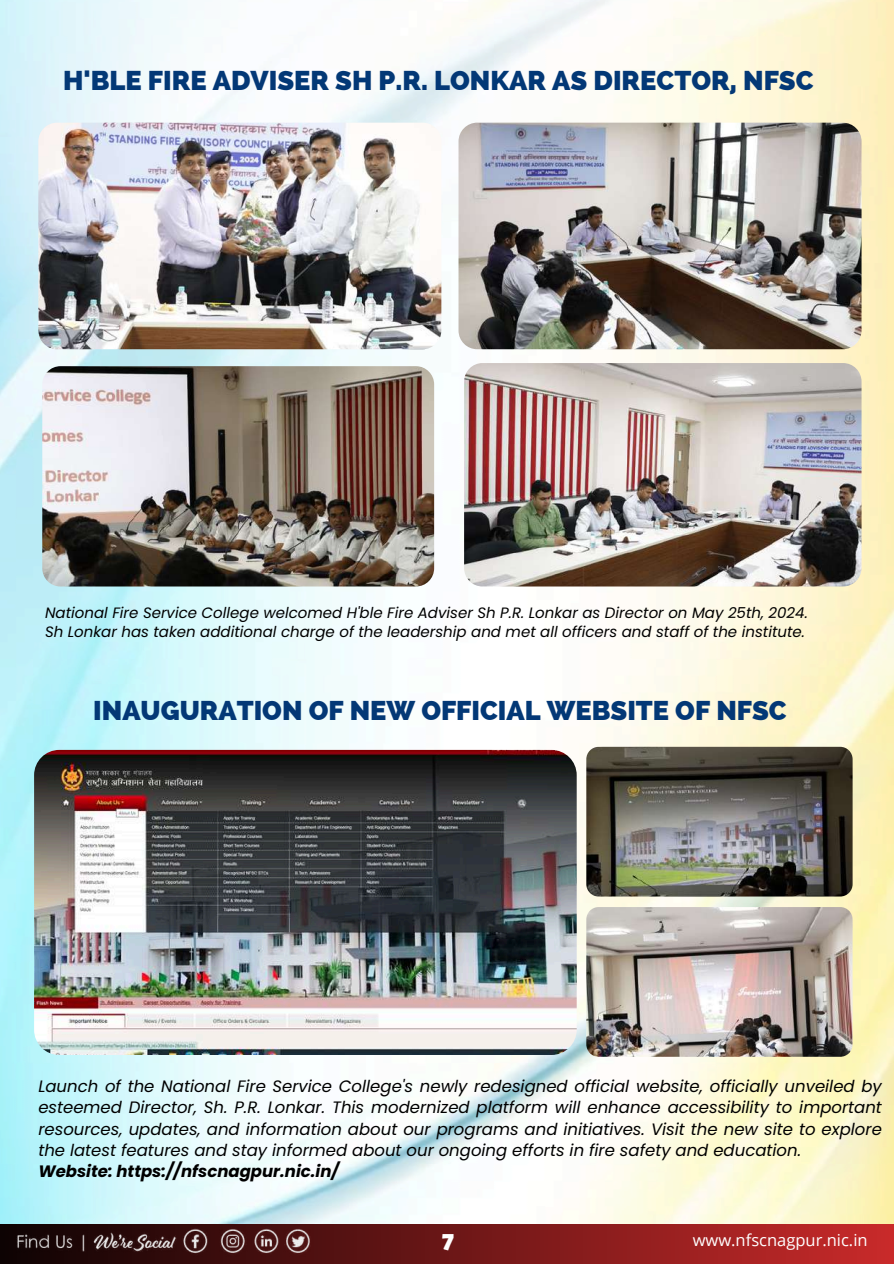
<style>
.page{position:relative;width:894px;height:1264px;background:#fff}
.page>*{position:absolute;margin:0;border:0;box-sizing:border-box;transform-origin:0 0}
.t1{font:800 27.15px "Raleway";color:#033876}
.t2{font:900 27px "Alegreya Sans";color:#fff}
.t3{font:italic 16.5px/21.3px "Poppins";color:#000;text-align:justify}
.t4{font:italic 700 16.5px "Poppins";color:#000}
.t5{font:16.5px "Open Sans";color:#fff}
.t6{font:italic 15px/19.2px "Poppins";color:#000}
</style>
<div class="page">
<img style="left:0;top:0;width:893px;height:1224px">
<img style="left:586px;top:907px;width:266px;height:149px;border-radius:12px">
<img style="left:34px;top:750px;width:542px;height:304px;border-radius:25px">
<img style="left:586px;top:746px;width:266px;height:150px;border-radius:12px">
<div style="left:0;top:1224px;width:893px;height:39px;background:linear-gradient(to right,#0d0303,#c92a2a)"></div>
<img style="left:16px;top:1228px;width:160px;height:26px">
<img style="left:181px;top:1224px;width:30px;height:32px">
<img style="left:216px;top:1224px;width:32px;height:32px">
<img style="left:252px;top:1224px;width:28px;height:32px">
<img style="left:284px;top:1224px;width:29px;height:32px">
<img style="left:38px;top:123px;width:403px;height:226px;border-radius:19px">
<img style="left:42px;top:366px;width:392px;height:220px;border-radius:18px">
<img style="left:458px;top:123px;width:403px;height:226px;border-radius:19px">
<img style="left:464px;top:363px;width:397px;height:223px;border-radius:19px">
<h1 class="t1" style="left:63px;top:64px;width:751px">H'BLE FIRE ADVISER SH P.R. LONKAR AS DIRECTOR, NFSC</h1>
<p class="t6" style="left:45px;top:603px;width:764px">National Fire Service College welcomed H'ble Fire Adviser Sh P.R. Lonkar as Director on May 25th, 2024.<br>Sh Lonkar has taken additional charge of the leadership and met all officers and staff of the institute.</p>
<h1 class="t1" style="left:93px;top:694px;width:694px">INAUGURATION OF NEW OFFICIAL WEBSITE OF NFSC</h1>
<p class="t3" style="left:38px;top:1075px;width:844px">Launch of the National Fire Service College's newly redesigned official website, officially unveiled by esteemed Director, Sh. P.R. Lonkar. This modernized platform will enhance accessibility to important resources, updates, and information about our programs and initiatives. Visit the new site to explore the latest features and stay informed about our ongoing efforts in fire safety and education.</p>
<p class="t4" style="left:38px;top:1160px;width:302px">Website: https://nfscnagpur.nic.in/</p>
<h2 class="t2" style="left:442px;top:1226px;width:14px">7</h2>
<p class="t5" style="left:692px;top:1228px;width:176px">www.nfscnagpur.nic.in</p>
</div>
